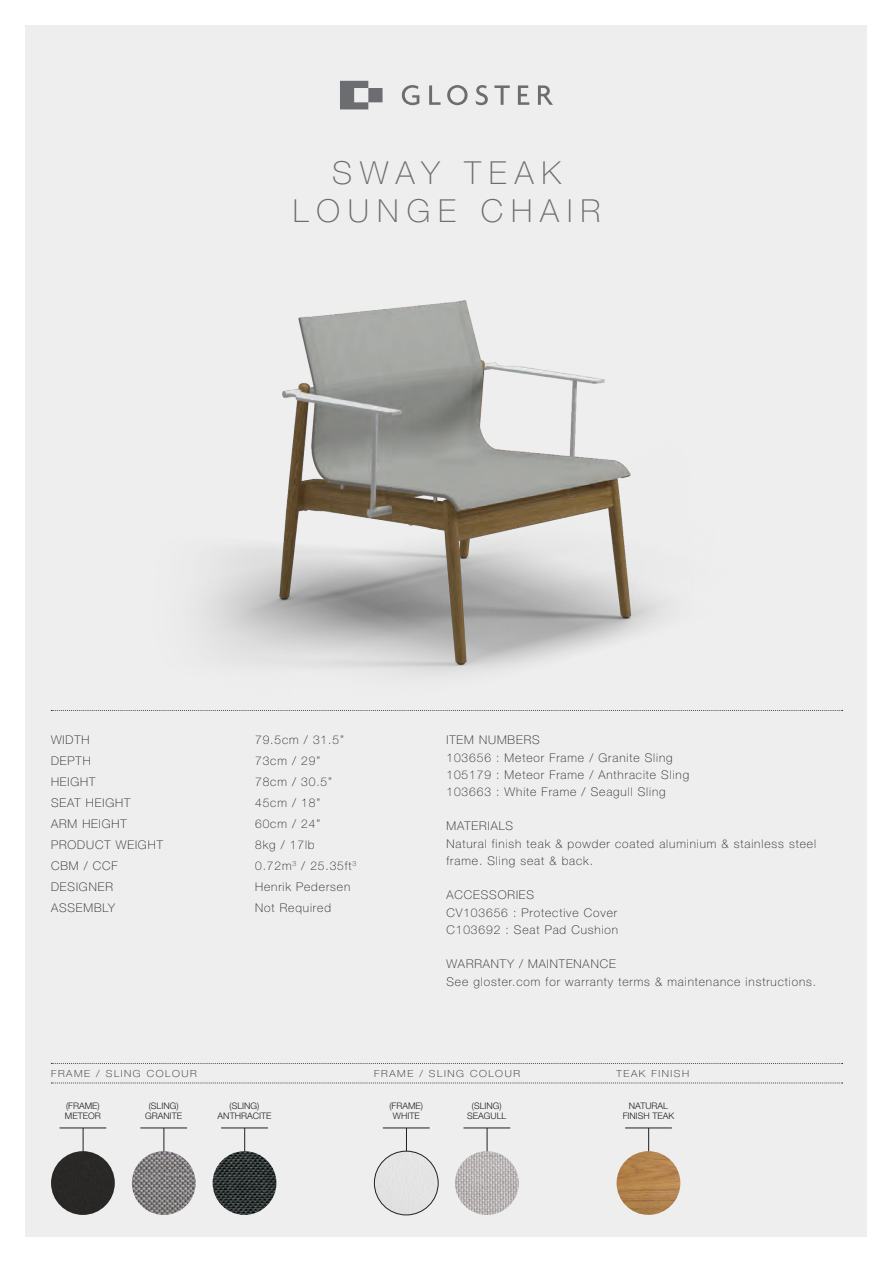
<style>
.page{position:relative;width:893px;height:1263px;background:#fff}
.page>*{position:absolute;margin:0;border:0;box-sizing:border-box;transform-origin:0 0}
.t1{font:100 31.8px "Helvetica Neue LT Pro";letter-spacing:.25em;color:#6c6d70}
.t2{font:100 12px/17.2px "Helvetica Neue LT Pro";letter-spacing:.075em;color:#231f20}
.t3{font:100 9.75px "Helvetica Neue LT Pro";letter-spacing:.15em;color:#231f20;scale:1.08 1}
.t4{font:300 9px/10.8px "Helvetica Neue LT Pro";color:#231f20;text-align:center}
</style>
<div class="page">
<div style="left:26px;top:26px;width:841px;height:1211px;background:#eeeeef"></div>
<svg style="left:51px;top:1083px;width:792px;height:1px"></svg>
<svg style="left:51px;top:1063px;width:792px;height:1px"></svg>
<svg style="left:340px;top:81px;width:213px;height:28px"></svg>
<img style="left:204px;top:300px;width:463px;height:374px">
<svg style="left:51px;top:710px;width:792px;height:1px"></svg>
<hr style="left:463px;top:1128px;width:47px;height:1px;background:#231f20">
<svg style="left:487px;top:1128px;width:1px;height:23px"></svg>
<img style="left:455px;top:1151px;width:64px;height:64px;border-radius:32px">
<hr style="left:383px;top:1128px;width:47px;height:1px;background:#231f20">
<svg style="left:406px;top:1129px;width:1px;height:22px"></svg>
<div style="left:374px;top:1151px;width:64px;height:64px;background:#e3e3e3;border-radius:32px"></div>
<div style="left:374px;top:1151px;width:64px;height:64px;border:1px solid #231f20;border-radius:50%"></div>
<hr style="left:60px;top:1128px;width:46px;height:1px;background:#231f20">
<svg style="left:83px;top:1128px;width:1px;height:23px"></svg>
<div style="left:51px;top:1151px;width:64px;height:64px;background:#292827;border-radius:32px"></div>
<hr style="left:140px;top:1128px;width:47px;height:1px;background:#231f20">
<svg style="left:164px;top:1128px;width:1px;height:23px"></svg>
<img style="left:132px;top:1151px;width:64px;height:64px;border-radius:32px">
<hr style="left:221px;top:1128px;width:47px;height:1px;background:#231f20">
<svg style="left:244px;top:1128px;width:1px;height:23px"></svg>
<img style="left:213px;top:1151px;width:63px;height:64px;border-radius:32px">
<hr style="left:625px;top:1128px;width:47px;height:1px;background:#231f20">
<svg style="left:648px;top:1128px;width:1px;height:23px"></svg>
<img style="left:617px;top:1151px;width:63px;height:64px;border-radius:32px">
<p class="t1" style="left:332px;top:154px;width:230px">SWAY TEAK</p>
<p class="t1" style="left:293px;top:192px;width:309px">LOUNGE CHAIR</p>
<p class="t2" style="left:51px;top:731px;width:40px">WIDTH</p>
<p class="t2" style="left:51px;top:752px;width:41px">DEPTH</p>
<p class="t2" style="left:51px;top:773px;width:46px">HEIGHT</p>
<p class="t2" style="left:51px;top:794px;width:81px">SEAT HEIGHT</p>
<p class="t2" style="left:51px;top:815px;width:77px">ARM HEIGHT</p>
<p class="t2" style="left:51px;top:836px;width:113px">PRODUCT WEIGHT</p>
<p class="t2" style="left:51px;top:857px;width:68px">CBM / CCF</p>
<p class="t2" style="left:51px;top:878px;width:63px">DESIGNER</p>
<p class="t2" style="left:51px;top:899px;width:66px">ASSEMBLY</p>
<p class="t2" style="left:255px;top:731px;width:90px">79.5cm / 31.5”</p>
<p class="t2" style="left:255px;top:752px;width:67px">73cm / 29”</p>
<p class="t2" style="left:255px;top:773px;width:78px">78cm / 30.5”</p>
<p class="t2" style="left:255px;top:794px;width:67px">45cm / 18”</p>
<p class="t2" style="left:255px;top:815px;width:67px">60cm / 24”</p>
<p class="t2" style="left:255px;top:836px;width:61px">8kg / 17lb</p>
<p class="t2" style="left:255px;top:857px;width:103px">0.72m<sup>3</sup> / 25.35ft<sup>3</sup></p>
<p class="t2" style="left:255px;top:878px;width:97px">Henrik Pedersen</p>
<p class="t2" style="left:255px;top:899px;width:77px">Not Required</p>
<p class="t2" style="left:446px;top:731px;width:95px">ITEM NUMBERS</p>
<p class="t2" style="left:446px;top:748px;width:228px">103656 : Meteor Frame / Granite Sling</p>
<p class="t2" style="left:446px;top:766px;width:244px">105179 : Meteor Frame / Anthracite Sling</p>
<p class="t2" style="left:446px;top:783px;width:221px">103663 : White Frame / Seagull Sling</p>
<p class="t2" style="left:446px;top:817px;width:68px">MATERIALS</p>
<p class="t2" style="left:446px;top:835px;width:371px">Natural finish teak &amp; powder coated aluminium &amp; stainless steel frame. Sling seat &amp; back.</p>
<p class="t2" style="left:446px;top:886px;width:89px">ACCESSORIES</p>
<p class="t2" style="left:446px;top:904px;width:172px">CV103656 : Protective Cover</p>
<p class="t2" style="left:446px;top:921px;width:173px">C103692 : Seat Pad Cushion</p>
<p class="t2" style="left:446px;top:955px;width:171px">WARRANTY / MAINTENANCE</p>
<p class="t2" style="left:446px;top:973px;width:371px">See gloster.com for warranty terms &amp; maintenance instructions.</p>
<p class="t3" style="left:51px;top:1067px;width:136px">FRAME / SLING COLOUR</p>
<p class="t4" style="left:66px;top:1100px;width:35px">(FRAME)</p>
<p class="t4" style="left:65px;top:1111px;width:37px">METEOR</p>
<p class="t4" style="left:149px;top:1100px;width:31px">(SLING)</p>
<p class="t4" style="left:145px;top:1111px;width:39px">GRANITE</p>
<p class="t4" style="left:230px;top:1100px;width:31px">(SLING)</p>
<p class="t4" style="left:218px;top:1111px;width:55px">ANTHRACITE</p>
<p class="t3" style="left:374px;top:1067px;width:136px">FRAME / SLING COLOUR</p>
<p class="t4" style="left:472px;top:1100px;width:31px">(SLING)</p>
<p class="t4" style="left:467px;top:1111px;width:41px">SEAGULL</p>
<p class="t4" style="left:389px;top:1100px;width:35px">(FRAME)<br>WHITE</p>
<p class="t3" style="left:617px;top:1067px;width:69px">TEAK FINISH</p>
<p class="t4" style="left:629px;top:1100px;width:41px">NATURAL</p>
<p class="t4" style="left:623px;top:1111px;width:53px">FINISH TEAK</p>
</div>
